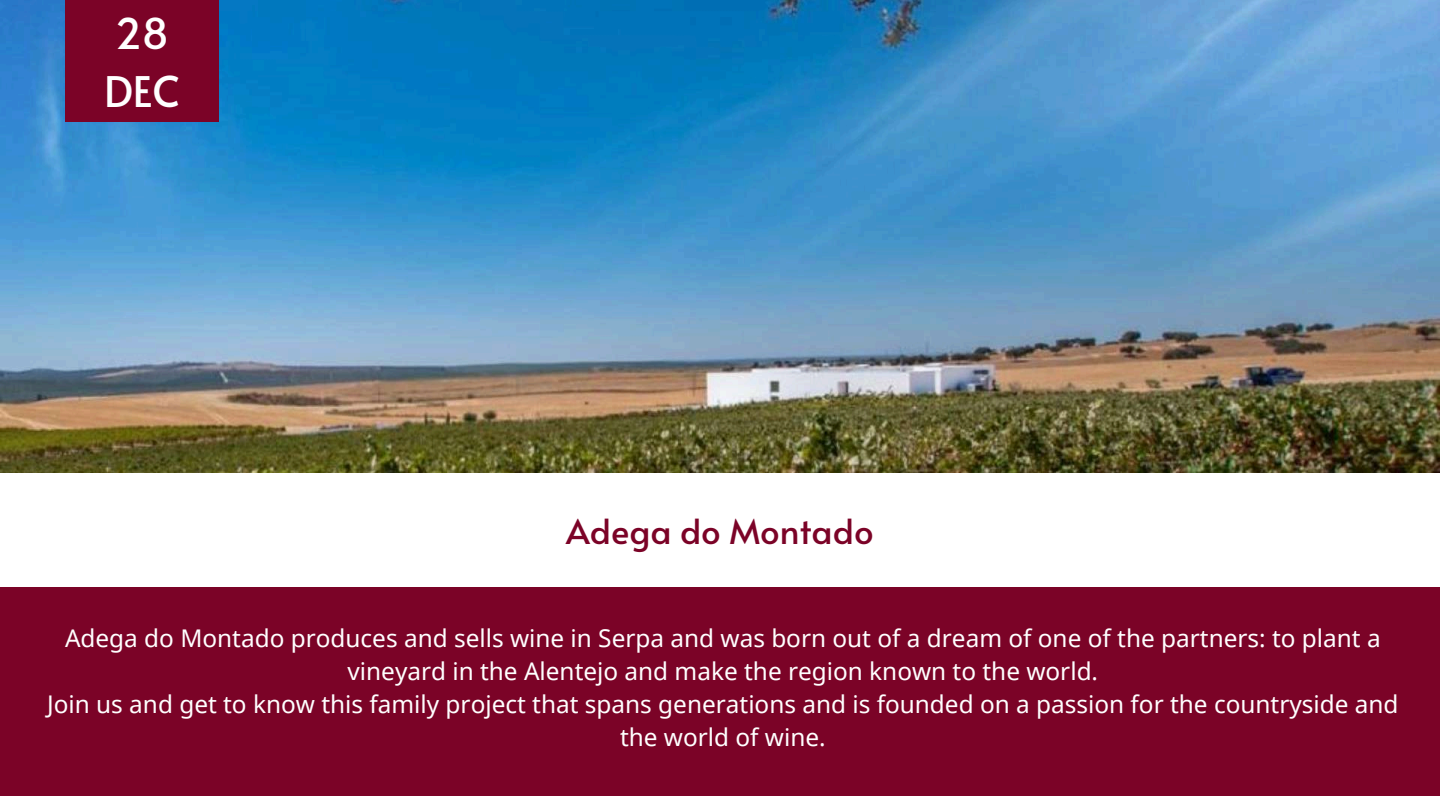
<style>
.page{position:relative;width:1440px;height:810px;background:#fff}
.page>*{position:absolute;margin:0;border:0;box-sizing:border-box;transform-origin:0 0}
.t1{font:42.1px/58.7px "Alata";color:#fff}
.t2{font:34.5px "Alata";color:#7b0327}
.t3{font:24.4px/33.2px "Noto Sans";color:#fff;text-align:center}
</style>
<div class="page">
<div style="left:0;top:587px;width:1440px;height:209px;background:#7b0327"></div>
<img style="left:0;top:0;width:1440px;height:472px">
<div style="left:65px;top:0;width:153px;height:122px;background:#7b0327"></div>
<h1 class="t1" style="left:104px;top:2px;width:77px">28<br>DEC</h1>
<h2 class="t2" style="left:566px;top:506px;width:309px">Adega do Montado</h2>
<p class="t3" style="left:47px;top:621px;width:1353px">Adega do Montado produces and sells wine in Serpa and was born out of a dream of one of the partners: to plant a vineyard in the Alentejo and make the region known to the world.<br>Join us and get to know this family project that spans generations and is founded on a passion for the countryside and the world of wine.</p>
</div>
